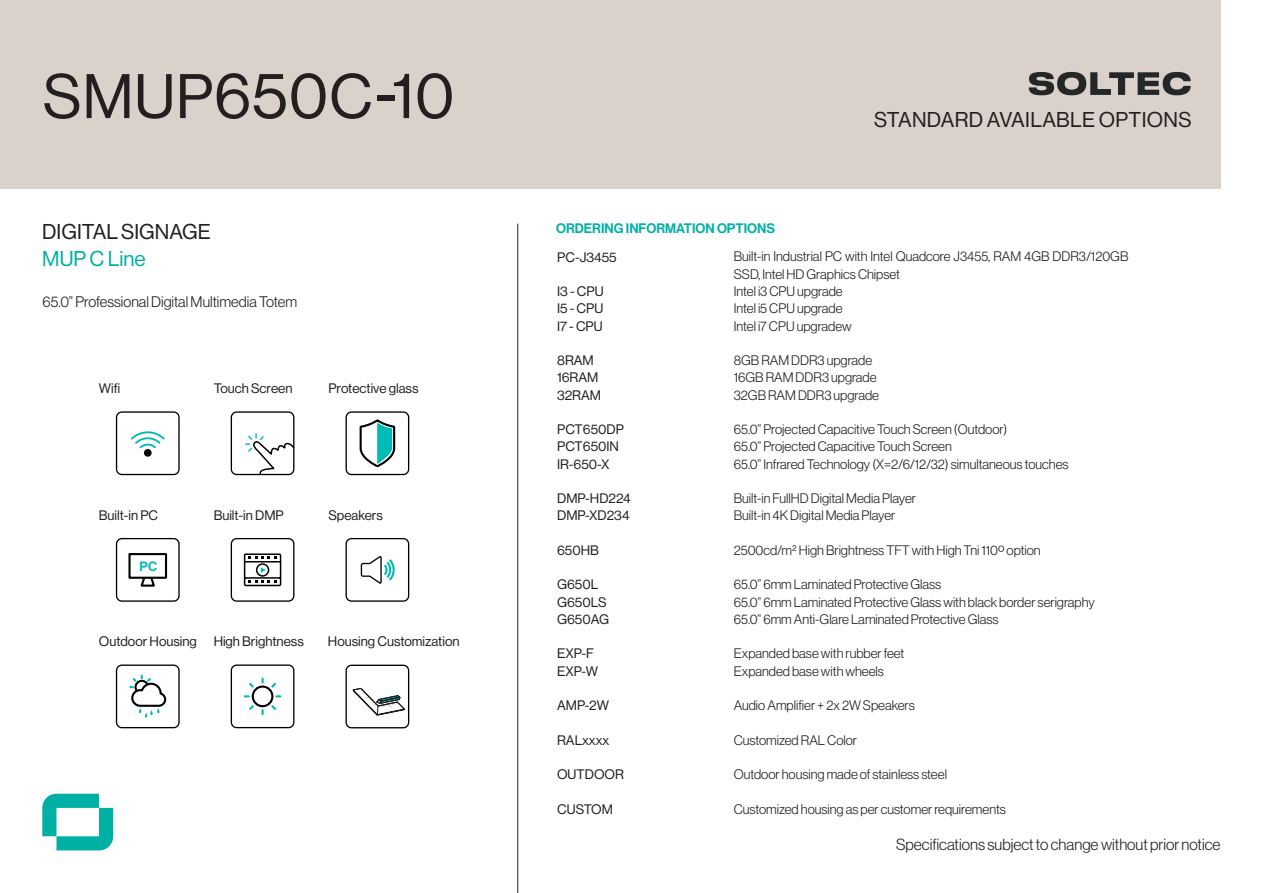
<style>
.page{position:relative;width:1263px;height:893px;background:#fff}
.page>*{position:absolute;margin:0;border:0;box-sizing:border-box;transform-origin:0 0}
.t1{font:61.5px "N Haas Grotesk DS Std 55 Rg";letter-spacing:.015em;color:#231f20}
.t2{font:21px "N Haas Grotesk DS Std 55 Rg";color:#231f20}
.t3{font:21px "N Haas Grotesk DS Std 55 Rg";color:#00b0a5}
.t4{font:15.75px "N Haas Grotesk DS Std 45 Lt";color:#231f20}
.t5{font:15px "N Haas Grotesk DS Std 45 Lt";color:#231f20}
.t6{font:13.5px/17.2px "N Haas Grotesk DS Std 45 Lt";color:#231f20}
.t7{font:13.5px "N Haas Grotesk DS Std 55 Rg";color:#231f20}
.t8{font:13.5px "N Haas Grotesk DS Std 65 Md";color:#00b0a5}
.t9{font:13.2px "N Haas Grotesk DS Std 65 Md";color:#00bab5}
</style>
<div class="page">
<div style="left:0;top:0;width:1220px;height:188px;background:#dad1cb"></div>
<svg style="left:1029px;top:72px;width:162px;height:23px"></svg>
<svg style="left:42px;top:794px;width:71px;height:56px"></svg>
<hr style="left:517px;top:224px;width:1px;height:669px;background:#231f20">
<svg style="left:231px;top:411px;width:64px;height:65px"></svg>
<svg style="left:345px;top:411px;width:64px;height:64px"></svg>
<svg style="left:231px;top:664px;width:63px;height:64px"></svg>
<svg style="left:116px;top:538px;width:64px;height:64px"></svg>
<svg style="left:116px;top:664px;width:64px;height:64px"></svg>
<svg style="left:345px;top:538px;width:64px;height:64px"></svg>
<svg style="left:345px;top:665px;width:64px;height:63px"></svg>
<svg style="left:231px;top:538px;width:63px;height:64px"></svg>
<svg style="left:116px;top:411px;width:64px;height:64px"></svg>
<p class="t1" style="left:43px;top:62px;width:413px">SMUP650C-10</p>
<p class="t2" style="left:874px;top:108px;width:319px">STANDARD AVAILABLE OPTIONS</p>
<p class="t8" style="left:556px;top:220px;width:221px">ORDERING INFORMATION OPTIONS</p>
<p class="t7" style="left:557px;top:249px;width:61px">PC-J3455</p>
<p class="t7" style="left:557px;top:284px;width:48px">I3 - CPU</p>
<p class="t7" style="left:557px;top:301px;width:48px">I5 - CPU</p>
<p class="t7" style="left:557px;top:318px;width:47px">I7 - CPU</p>
<p class="t7" style="left:557px;top:353px;width:38px">8RAM</p>
<p class="t7" style="left:557px;top:370px;width:43px">16RAM</p>
<p class="t7" style="left:557px;top:387px;width:45px">32RAM</p>
<p class="t7" style="left:557px;top:422px;width:68px">PCT650DP</p>
<p class="t7" style="left:557px;top:439px;width:63px">PCT650IN</p>
<p class="t7" style="left:557px;top:456px;width:54px">IR-650-X</p>
<p class="t7" style="left:557px;top:491px;width:75px">DMP-HD224</p>
<p class="t7" style="left:557px;top:508px;width:74px">DMP-XD234</p>
<p class="t7" style="left:557px;top:542px;width:43px">650HB</p>
<p class="t7" style="left:557px;top:577px;width:43px">G650L</p>
<p class="t7" style="left:557px;top:594px;width:51px">G650LS</p>
<p class="t7" style="left:557px;top:611px;width:53px">G650AG</p>
<p class="t7" style="left:557px;top:646px;width:38px">EXP-F</p>
<p class="t7" style="left:557px;top:663px;width:42px">EXP-W</p>
<p class="t7" style="left:557px;top:698px;width:54px">AMP-2W</p>
<p class="t7" style="left:557px;top:732px;width:54px">RALxxxx</p>
<p class="t7" style="left:557px;top:767px;width:68px">OUTDOOR</p>
<p class="t7" style="left:557px;top:801px;width:57px">CUSTOM</p>
<p class="t2" style="left:42px;top:220px;width:170px">DIGITAL SIGNAGE</p>
<p class="t3" style="left:42px;top:247px;width:105px">MUP C Line</p>
<p class="t6" style="left:734px;top:248px;width:396px">Built-in Industrial PC with Intel Quadcore J3455, RAM 4GB DDR3/120GB<br>SSD, Intel HD Graphics Chipset</p>
<p class="t6" style="left:734px;top:283px;width:110px">Intel i3 CPU upgrade</p>
<p class="t6" style="left:734px;top:300px;width:110px">Intel i5 CPU upgrade</p>
<p class="t6" style="left:734px;top:317px;width:119px">Intel i7 CPU upgradew</p>
<p class="t6" style="left:734px;top:352px;width:140px">8GB RAM DDR3 upgrade</p>
<p class="t6" style="left:734px;top:369px;width:144px">16GB RAM DDR3 upgrade</p>
<p class="t6" style="left:734px;top:386px;width:147px">32GB RAM DDR3 upgrade</p>
<p class="t6" style="left:734px;top:421px;width:275px">65.0” Projected Capacitive Touch Screen (Outdoor)</p>
<p class="t6" style="left:734px;top:438px;width:220px">65.0” Projected Capacitive Touch Screen</p>
<p class="t6" style="left:734px;top:455px;width:336px">65.0” Infrared Technology (X=2/6/12/32) simultaneous touches</p>
<p class="t6" style="left:734px;top:490px;width:184px">Built-in FullHD Digital Media Player</p>
<p class="t6" style="left:734px;top:507px;width:163px">Built-in 4K Digital Media Player</p>
<p class="t6" style="left:734px;top:541px;width:308px">2500cd/m2 High Brightness TFT with High Tni 110º option</p>
<p class="t6" style="left:734px;top:576px;width:209px">65.0” 6mm Laminated Protective Glass</p>
<p class="t6" style="left:734px;top:593px;width:363px">65.0” 6mm Laminated Protective Glass with black border serigraphy</p>
<p class="t6" style="left:734px;top:610px;width:266px">65.0” 6mm Anti-Glare Laminated Protective Glass</p>
<p class="t6" style="left:734px;top:645px;width:172px">Expanded base with rubber feet</p>
<p class="t6" style="left:734px;top:662px;width:152px">Expanded base with wheels</p>
<p class="t6" style="left:734px;top:697px;width:182px">Audio Amplifier + 2x 2W Speakers</p>
<p class="t6" style="left:734px;top:731px;width:125px">Customized RAL Color</p>
<p class="t6" style="left:734px;top:766px;width:215px">Outdoor housing made of stainless steel</p>
<p class="t6" style="left:734px;top:800px;width:274px">Customized housing as per customer requirements</p>
<p class="t5" style="left:43px;top:294px;width:256px">65.0” Professional Digital Multimedia Totem</p>
<p class="t7" style="left:214px;top:381px;width:80px">Touch Screen</p>
<p class="t7" style="left:328px;top:381px;width:92px">Protective glass</p>
<p class="t7" style="left:99px;top:381px;width:23px">Wifi</p>
<p class="t7" style="left:99px;top:507px;width:61px">Built-in PC</p>
<p class="t7" style="left:214px;top:507px;width:72px">Built-in DMP</p>
<p class="t7" style="left:328px;top:507px;width:56px">Speakers</p>
<p class="t9" style="left:140px;top:559px;width:19px">PC</p>
<p class="t7" style="left:99px;top:634px;width:100px">Outdoor Housing</p>
<p class="t7" style="left:328px;top:634px;width:133px">Housing Customization</p>
<p class="t7" style="left:214px;top:634px;width:92px">High Brightness</p>
<p class="t4" style="left:896px;top:835px;width:326px">Specifications subject to change without prior notice</p>
</div>
